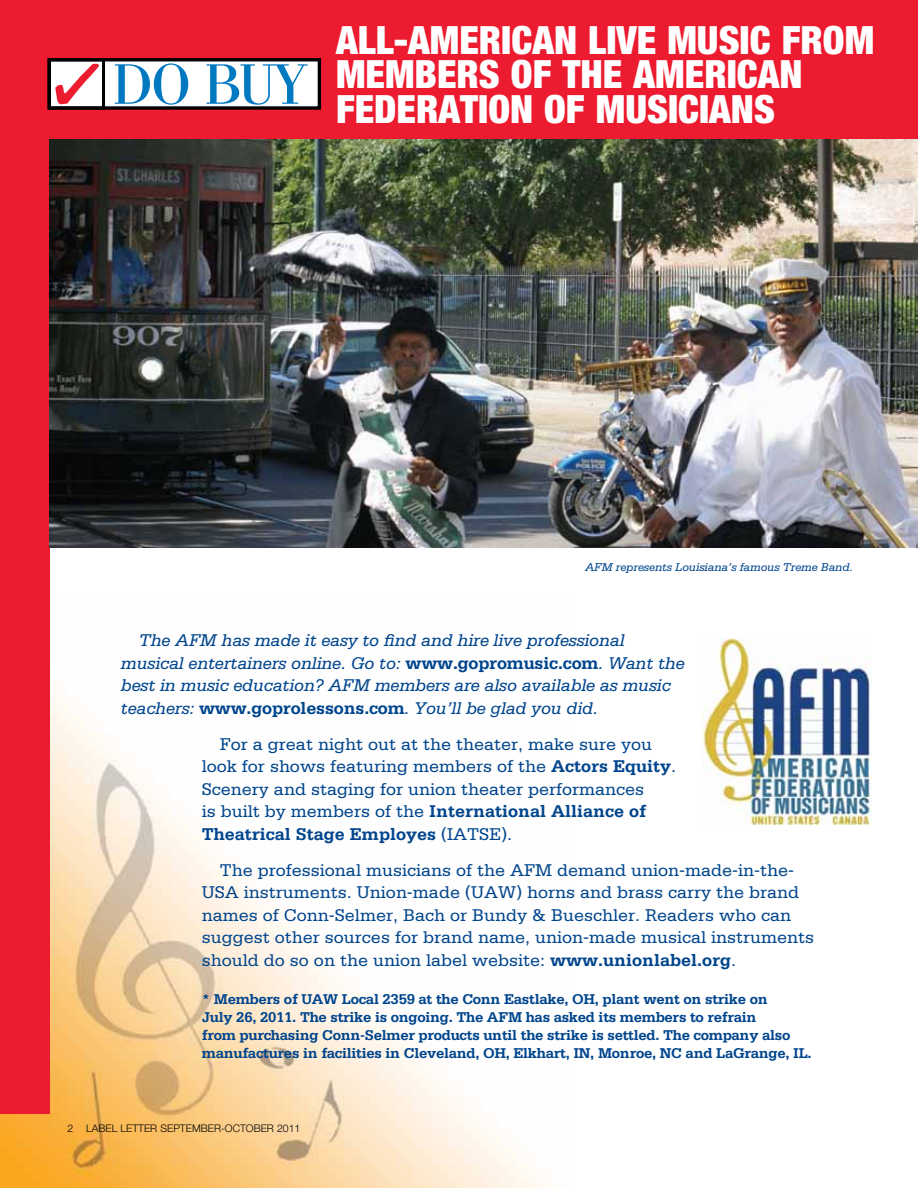
<style>
.page{position:relative;width:918px;height:1188px;background:#fff}
.page>*{position:absolute;margin:0;border:0;box-sizing:border-box;transform-origin:0 0}
.t1{font:900 condensed 39px/34.5px "Helvetica Neue LT Std";color:#fff}
.t2{font:18px/22.5px "Serifa Std";color:#00458d}
.t3{font:italic 18px/22.5px "Serifa Std";letter-spacing:-.01em;color:#00458d}
.t4{font:700 15px/18px "Serifa Std";letter-spacing:-.02em;color:#00458d}
.t5{font:italic 12px "Serifa Std";letter-spacing:-.01em;color:#00458d}
.t6{font:300 10.5px "Helvetica Neue LT Std";color:#000}
.s1{font-weight:700;font-style:normal}
.s2{font-weight:700}
</style>
<div class="page">
<img style="left:0;top:594px;width:551px;height:594px">
<div style="left:0;top:0;width:918px;height:547px;background:#ed1b2f"></div>
<div style="left:0;top:0;width:49px;height:1113px;background:#ed1b2f"></div>
<div style="left:49px;top:60px;width:270px;height:48px;background:#fff"></div>
<div style="left:47px;top:58px;width:274px;height:52px;border:3px solid #000"></div>
<div style="left:48px;top:58px;width:57px;height:52px;border:3px solid #000"></div>
<svg style="left:55px;top:64px;width:44px;height:40px"></svg>
<svg style="left:115px;top:63px;width:73px;height:42px"></svg>
<svg style="left:207px;top:64px;width:101px;height:41px"></svg>
<img style="left:49px;top:139px;width:869px;height:408px">
<img style="left:703px;top:638px;width:169px;height:186px">
<h1 class="t1" style="left:336px;top:22px;width:540px">ALL-AMERICAN LIVE MUSIC FROM<br>MEMBERS OF THE AMERICAN<br>FEDERATION OF MUSICIANS</h1>
<p class="t5" style="left:585px;top:560px;width:270px">AFM represents Louisiana’s famous Treme Band.</p>
<p class="t3" style="left:121px;top:629px;width:565px;text-indent:18px">The AFM has made it easy to find and hire live professional musical entertainers online. Go to: <span class="s1">www.gopromusic.com</span>. Want the best in music education? AFM members are also available as music teachers: <span class="s1">www.goprolessons.com</span>. You’ll be glad you did.</p>
<p class="t2" style="left:202px;top:733px;width:476px;text-indent:18px">For a great night out at the theater, make sure you look for shows featuring members of the <span class="s2">Actors Equity</span>.<br>Scenery and staging for union theater performances<br>is built by members of the <span class="s2">International Alliance of Theatrical Stage Employes</span> (IATSE).</p>
<p class="t2" style="left:202px;top:859px;width:614px;text-indent:18px">The professional musicians of the AFM demand union-made-in-the-USA instruments. Union-made (UAW) horns and brass carry the brand names of Conn-Selmer, Bach or Bundy &amp; Bueschler. Readers who can suggest other sources for brand name, union-made musical instruments should do so on the union label website: <span class="s2">www.unionlabel.org</span>.</p>
<p class="t4" style="left:202px;top:990px;width:611px">* Members of UAW Local 2359 at the Conn Eastlake, OH, plant went on strike on<br>July 26, 2011. The strike is ongoing. The AFM has asked its members to refrain<br>from purchasing Conn-Selmer products until the strike is settled. The company also manufactures in facilities in Cleveland, OH, Elkhart, IN, Monroe, NC and LaGrange, IL.</p>
<p class="t6" style="left:68px;top:1122px;width:234px">2 LABEL LETTER SEPTEMBER-OCTOBER 2011</p>
</div>
